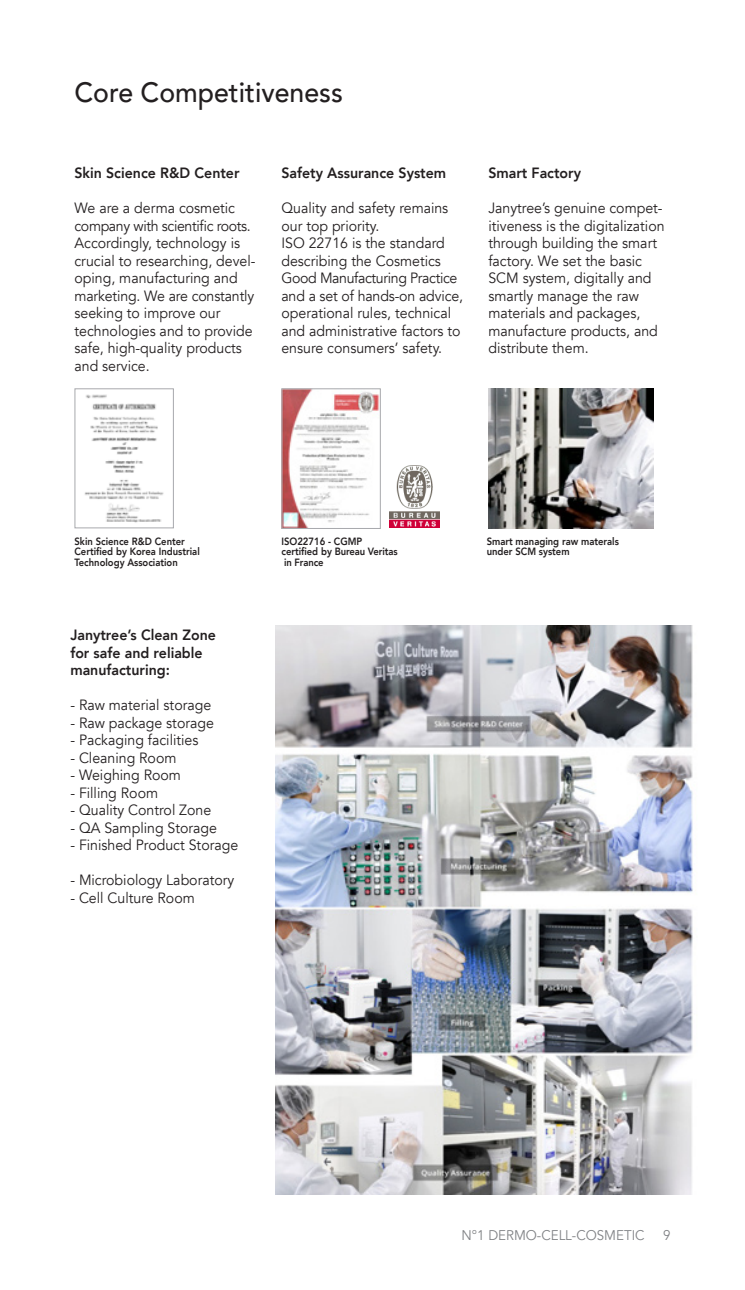
<style>
.page{position:relative;width:745px;height:1290px;background:#fff}
.page>*{position:absolute;margin:0;border:0;box-sizing:border-box;transform-origin:0 0}
.t1{font:500 28px "Avenir";color:#231f20;scale:.95 1}
.Basic_en{font:14.88px/17.5px "Avenir";color:#231f20;scale:.95 1}
.H2_en{font:800 14.88px "Avenir";color:#231f20;scale:.95 1}
.t2{font:14px "Avenir";color:#808285;scale:.95 1}
.T_01{font:800 10.5px "Avenir";color:#231f20;scale:.9 1}
</style>
<div class="page">
<img style="left:488px;top:388px;width:164px;height:141px">
<img style="left:84px;top:394px;width:80px;height:129px">
<div style="left:74px;top:388px;width:100px;height:140px;border:1px solid #a8a9ad"></div>
<img style="left:283px;top:390px;width:95px;height:137px">
<div style="left:281px;top:388px;width:99px;height:141px;border:1px solid #a8a9ad"></div>
<img style="left:389px;top:465px;width:50px;height:62px">
<img style="left:275px;top:625px;width:418px;height:570px">
<h1 class="t1" style="left:74px;top:68px;width:284px">Core Competitiveness</h1>
<p class="H2_en" style="left:74px;top:162px;width:175px">Skin Science R&amp;D Center</p>
<p class="Basic_en" style="left:74px;top:200px;width:192px">We are a derma cosmetic company with scientific roots.<br>Accordingly, technology is crucial to researching, devel&shy;oping, manufacturing and marketing. We are constantly seeking to improve our technologies and to provide safe, high-quality products and service.</p>
<p class="H2_en" style="left:281px;top:161px;width:175px">Safety Assurance System</p>
<p class="Basic_en" style="left:281px;top:200px;width:177px">Quality and safety remains our top priority.</p>
<p class="Basic_en" style="left:281px;top:235px;width:192px">ISO 22716 is the standard describing the Cosmetics<br>Good Manufacturing Practice and a set of hands-on advice, operational rules, technical and administrative factors to ensure consumers’ safety.</p>
<p class="H2_en" style="left:488px;top:162px;width:99px">Smart Factory</p>
<p class="Basic_en" style="left:488px;top:200px;width:187px">Janytree’s genuine compet&shy;itiveness is the digitalization through building the smart factory. We set the basic<br>SCM system, digitally and smartly manage the raw materials and packages, manufacture products, and distribute them.</p>
<p class="T_01" style="left:74px;top:533px;width:124px">Skin Science R&amp;D Center</p>
<p class="T_01" style="left:74px;top:543px;width:141px">Certified by Korea Industrial</p>
<p class="T_01" style="left:74px;top:554px;width:116px">Technology Association</p>
<p class="H2_en" style="left:70px;top:623px;width:155px">Janytree’s Clean Zone</p>
<p class="H2_en" style="left:70px;top:641px;width:141px">for safe and reliable</p>
<p class="H2_en" style="left:70px;top:658px;width:106px">manufacturing:</p>
<p class="Basic_en" style="left:70px;top:696px;width:150px">- Raw material storage</p>
<p class="Basic_en" style="left:70px;top:714px;width:152px">- Raw package storage</p>
<p class="Basic_en" style="left:70px;top:731px;width:136px">- Packaging facilities</p>
<p class="Basic_en" style="left:70px;top:749px;width:113px">- Cleaning Room</p>
<p class="Basic_en" style="left:70px;top:766px;width:118px">- Weighing Room</p>
<p class="Basic_en" style="left:70px;top:784px;width:94px">- Filling Room</p>
<p class="Basic_en" style="left:70px;top:801px;width:150px">- Quality Control Zone</p>
<p class="Basic_en" style="left:70px;top:819px;width:156px">- QA Sampling Storage</p>
<p class="Basic_en" style="left:70px;top:836px;width:178px">- Finished Product Storage</p>
<p class="Basic_en" style="left:70px;top:871px;width:174px">- Microbiology Laboratory</p>
<p class="Basic_en" style="left:70px;top:889px;width:132px">- Cell Culture Room</p>
<p class="T_01" style="left:281px;top:533px;width:91px">ISO22716 - CGMP</p>
<p class="T_01" style="left:281px;top:543px;width:130px">certified by Bureau Veritas</p>
<p class="T_01" style="left:284px;top:554px;width:45px">in France</p>
<p class="T_01" style="left:486px;top:533px;width:148px">Smart managing raw materals</p>
<p class="T_01" style="left:486px;top:543px;width:93px">under SCM system</p>
<p class="t2" style="left:461px;top:1226px;width:194px">N°1 DERMO-CELL-COSMETIC</p>
<p class="t2" style="left:662px;top:1226px;width:9px">9</p>
</div>
